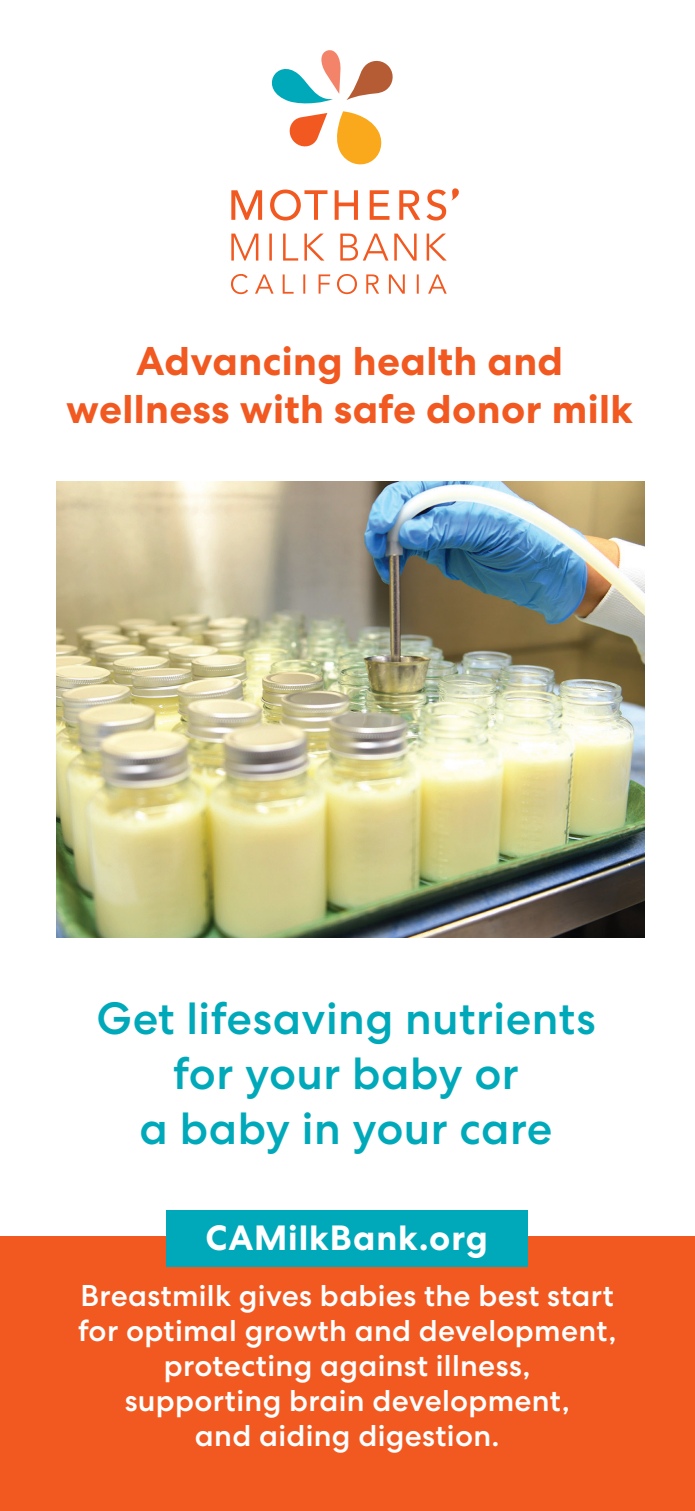
<style>
.page{position:relative;width:695px;height:1511px;background:#fff}
.page>*{position:absolute;margin:0;border:0;box-sizing:border-box;transform-origin:0 0}
.t1{font:500 45px/55px "Centra No 2";letter-spacing:.01em;color:#00a9b9;text-align:center}
.t2{font:700 40px/47.5px "Centra No 2";letter-spacing:.01em;color:#f15921;text-align:center}
.t3{font:700 35px "Centra No 2";letter-spacing:.025em;color:#fff}
.t4{font:500 30px/35px "Centra No 2";letter-spacing:.01em;color:#fff;text-align:center}
</style>
<div class="page">
<div style="left:0;top:1236px;width:695px;height:274px;background:#f15921"></div>
<svg style="left:271px;top:50px;width:122px;height:115px"></svg>
<svg style="left:231px;top:233px;width:215px;height:27px"></svg>
<svg style="left:231px;top:274px;width:216px;height:20px"></svg>
<svg style="left:231px;top:188px;width:228px;height:32px"></svg>
<img style="left:57px;top:481px;width:587px;height:456px">
<div style="left:167px;top:1210px;width:361px;height:56px;background:#00a9b9"></div>
<h2 class="t2" style="left:66px;top:338px;width:568px">Advancing health and wellness with safe donor milk</h2>
<h1 class="t1" style="left:96px;top:991px;width:501px">Get lifesaving nutrients for your baby or<br>a baby in your care</h1>
<p class="t3" style="left:205px;top:1216px;width:284px">CAMilkBank.org</p>
<p class="t4" style="left:78px;top:1278px;width:540px">Breastmilk gives babies the best start for optimal growth and development, protecting against illness,<br>supporting brain development,<br>and aiding digestion.</p>
</div>
